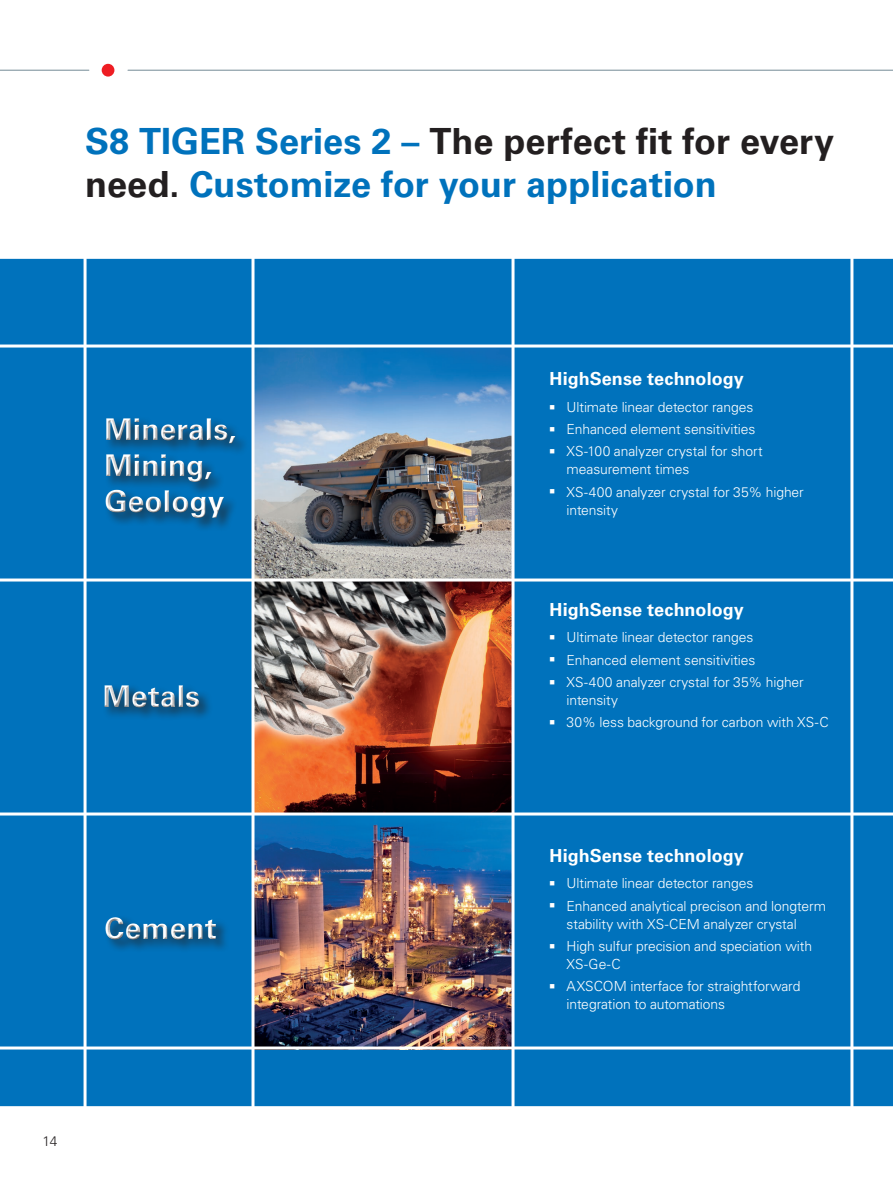
<style>
.page{position:relative;width:893px;height:1187px;background:#fff}
.page>*{position:absolute;margin:0;border:0;box-sizing:border-box;transform-origin:0 0}
.t1{font:700 36px/43.2px "Univers LT Std";color:#0072bc}
.t2{font:700 30px/36px "Univers LT Std";color:#fff}
.t3{font:700 18px "Univers LT Std";letter-spacing:.005em;color:#fff}
.t4{font:300 13.8px/22.2px "Univers LT Std";letter-spacing:-.005em;color:#fff}
.t5{font:300 13.8px "Univers LT Std";color:#231f20}
.s1{color:#231f20}
</style>
<div class="page">
<div style="left:0;top:259px;width:893px;height:847px;background:#0072bc"></div>
<div style="left:104px;top:416px;width:145px;height:116px;background:#231f20;opacity:.75"></div>
<div style="left:100px;top:413px;width:141px;height:107px;background:#0072bc"></div>
<div style="left:100px;top:416px;width:141px;height:107px;background:#231f20;opacity:.75"></div>
<div style="left:102px;top:683px;width:111px;height:38px;background:#231f20;opacity:.75"></div>
<div style="left:99px;top:679px;width:106px;height:30px;background:#0072bc"></div>
<div style="left:99px;top:682px;width:106px;height:30px;background:#231f20;opacity:.75"></div>
<div style="left:104px;top:914px;width:126px;height:39px;background:#231f20;opacity:.75"></div>
<div style="left:100px;top:911px;width:122px;height:28px;background:#0072bc"></div>
<div style="left:100px;top:916px;width:122px;height:28px;background:#231f20;opacity:.75"></div>
<img style="left:254px;top:347px;width:257px;height:465px">
<img style="left:254px;top:815px;width:257px;height:231px">
<hr style="left:84px;top:224px;width:3px;height:919px;background:#fff">
<hr style="left:251px;top:224px;width:3px;height:919px;background:#fff">
<hr style="left:511px;top:224px;width:3px;height:919px;background:#fff">
<hr style="left:850px;top:224px;width:3px;height:919px;background:#fff">
<hr style="left:0;top:344px;width:893px;height:3px;background:#fff">
<hr style="left:0;top:578px;width:893px;height:3px;background:#fff">
<hr style="left:0;top:812px;width:893px;height:3px;background:#fff">
<hr style="left:0;top:1046px;width:893px;height:3px;background:#fff">
<hr style="left:128px;top:70px;width:765px;height:1px;background:#738a95">
<hr style="left:0;top:70px;width:89px;height:1px;background:#738a95">
<div style="left:102px;top:64px;width:12px;height:13px;background:#ee1d23;border-radius:50%"></div>
<svg style="left:550px;top:404px;width:5px;height:5px"></svg>
<svg style="left:550px;top:427px;width:5px;height:4px"></svg>
<svg style="left:550px;top:449px;width:5px;height:4px"></svg>
<svg style="left:550px;top:489px;width:5px;height:5px"></svg>
<svg style="left:550px;top:635px;width:5px;height:4px"></svg>
<svg style="left:550px;top:657px;width:5px;height:4px"></svg>
<svg style="left:550px;top:679px;width:5px;height:5px"></svg>
<svg style="left:550px;top:719px;width:5px;height:5px"></svg>
<svg style="left:550px;top:881px;width:5px;height:4px"></svg>
<svg style="left:550px;top:903px;width:5px;height:4px"></svg>
<svg style="left:550px;top:943px;width:5px;height:5px"></svg>
<svg style="left:550px;top:983px;width:5px;height:5px"></svg>
<h1 class="t1" style="left:85px;top:120px;width:751px">S8 TIGER Series 2 – <span class="s1">The perfect fit for every need.</span> Customize for your application</h1>
<h2 class="t2" style="left:105px;top:412px;width:134px">Minerals,<br>Mining,<br>Geology</h2>
<h2 class="t2" style="left:103px;top:678px;width:99px">Metals</h2>
<h2 class="t2" style="left:105px;top:910px;width:114px">Cement</h2>
<p class="t5" style="left:43px;top:1132px;width:16px">14</p>
<h3 class="t3" style="left:550px;top:368px;width:196px">HighSense technology</h3>
<p class="t4" style="left:567px;top:396px;width:197px">Ultimate linear detector ranges<br>Enhanced element sensitivities<br>XS-100 analyzer crystal for short</p>
<p class="t4" style="left:567px;top:458px;width:239px">measurement times<br>XS-400 analyzer crystal for 35% higher</p>
<p class="t4" style="left:567px;top:498px;width:53px">intensity</p>
<h3 class="t3" style="left:550px;top:599px;width:196px">HighSense technology</h3>
<p class="t4" style="left:567px;top:626px;width:239px">Ultimate linear detector ranges<br>Enhanced element sensitivities<br>XS-400 analyzer crystal for 35% higher</p>
<p class="t4" style="left:567px;top:688px;width:263px">intensity<br>30% less background for carbon with XS-C</p>
<h3 class="t3" style="left:550px;top:844px;width:196px">HighSense technology</h3>
<p class="t4" style="left:567px;top:872px;width:261px">Ultimate linear detector ranges<br>Enhanced analytical precison and longterm</p>
<p class="t4" style="left:567px;top:912px;width:247px">stability with XS-CEM analyzer crystal<br>High sulfur precision and speciation with</p>
<p class="t4" style="left:567px;top:952px;width:235px">XS-Ge-C<br>AXSCOM interface for straightforward</p>
<p class="t4" style="left:567px;top:993px;width:160px">integration to automations</p>
</div>
